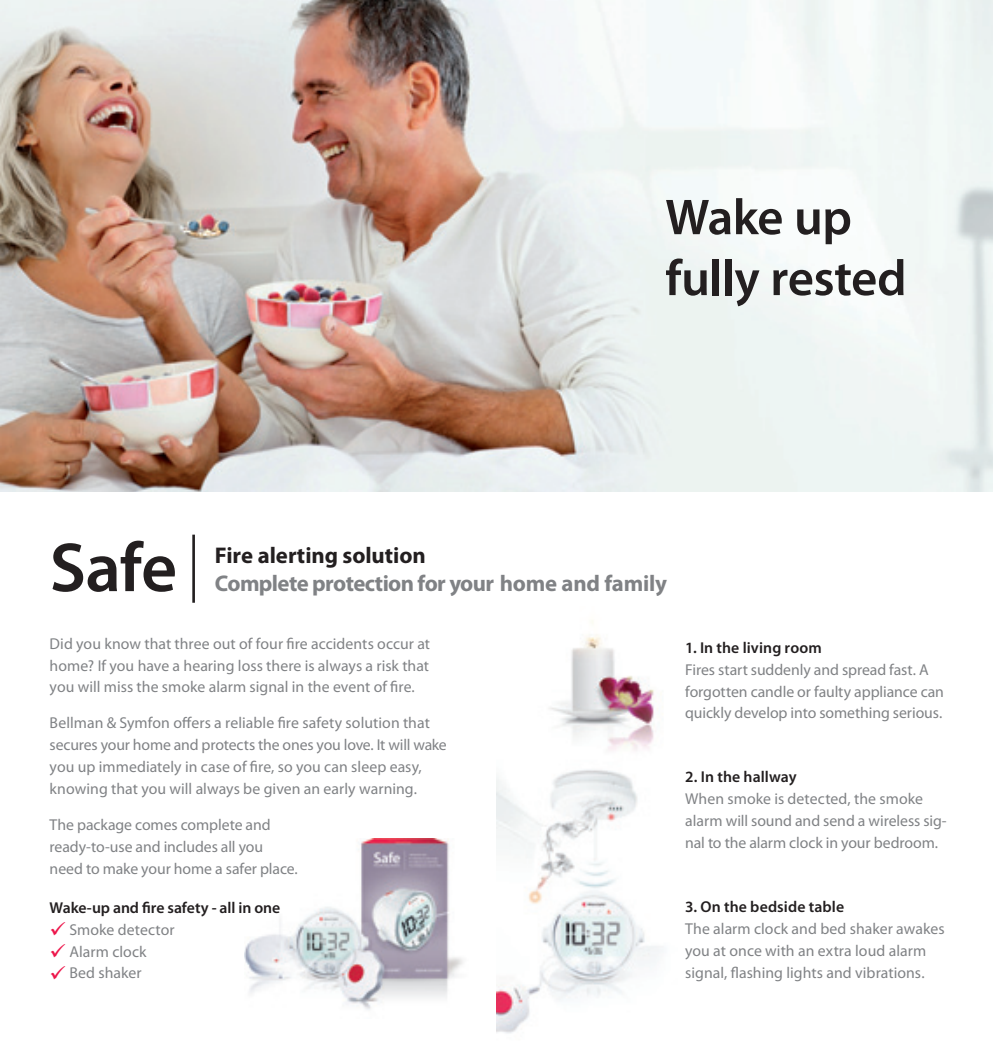
<style>
.page{position:relative;width:993px;height:1042px;background:#fff}
.page>*{position:absolute;margin:0;border:0;box-sizing:border-box;transform-origin:0 0}
.t1{font:600 70px "Myriad Pro";color:#231f20}
.t2{font:600 50.75px "Myriad Pro";letter-spacing:-.01em;color:#231f20}
.t3{font:700 22.75px "Myriad Pro";letter-spacing:-.025em;color:#808285}
.t4{font:700 22.75px "Myriad Pro";letter-spacing:-.005em;color:#231f20}
.t5{font:15.75px/21.9px "Myriad Pro";color:#808285}
.t6{font:600 15.75px "Myriad Pro";letter-spacing:.005em;color:#231f20}
.s1{color:#ed164b}
</style>
<div class="page">
<img style="left:496px;top:620px;width:167px;height:413px">
<img style="left:0;top:0;width:992px;height:491px">
<hr style="left:192px;top:535px;width:3px;height:68px;background:#231f20">
<img style="left:244px;top:838px;width:219px;height:172px">
<p class="t2" style="left:665px;top:185px;width:188px">Wake up</p>
<p class="t2" style="left:665px;top:246px;width:243px">fully rested</p>
<p class="t1" style="left:50px;top:523px;width:129px">Safe</p>
<p class="t4" style="left:215px;top:541px;width:212px">Fire alerting solution</p>
<p class="t3" style="left:215px;top:568px;width:453px">Complete protection for your home and family</p>
<p class="t5" style="left:50px;top:632px;width:382px;text-align:justify">Did you know that three out of four fire accidents occur at home? If you have a hearing loss there is always a risk that you will miss the smoke alarm signal in the event of fire.</p>
<p class="t5" style="left:50px;top:712px;width:398px">Bellman &amp; Symfon offers a reliable fire safety solution that secures your home and protects the ones you love. It will wake you up immediately in case of fire, so you can sleep easy, knowing that you will always be given an early warning.</p>
<p class="t5" style="left:50px;top:813px;width:249px">The package comes complete and ready-to-use and includes all you need to make your home a safer place.</p>
<p class="t6" style="left:50px;top:897px;width:232px">Wake-up and fire safety - all in one</p>
<p class="t5" style="left:50px;top:918px;width:126px"><span class="s1">✓</span> Smoke detector</p>
<p class="t5" style="left:50px;top:940px;width:98px"><span class="s1">✓</span> Alarm clock</p>
<p class="t5" style="left:50px;top:962px;width:93px"><span class="s1">✓</span> Bed shaker</p>
<p class="t6" style="left:685px;top:637px;width:138px">1. In the living room</p>
<p class="t5" style="left:685px;top:658px;width:260px">Fires start suddenly and spread fast. A forgotten candle or faulty appliance can quickly develop into something serious.</p>
<p class="t6" style="left:685px;top:767px;width:113px">2. In the hallway</p>
<p class="t5" style="left:685px;top:788px;width:263px">When smoke is detected, the smoke alarm will sound and send a wireless sig&shy;nal to the alarm clock in your bedroom.</p>
<p class="t6" style="left:685px;top:896px;width:160px">3. On the bedside table</p>
<p class="t5" style="left:685px;top:917px;width:261px">The alarm clock and bed shaker awakes you at once with an extra loud alarm signal, flashing lights and vibrations.</p>
</div>
